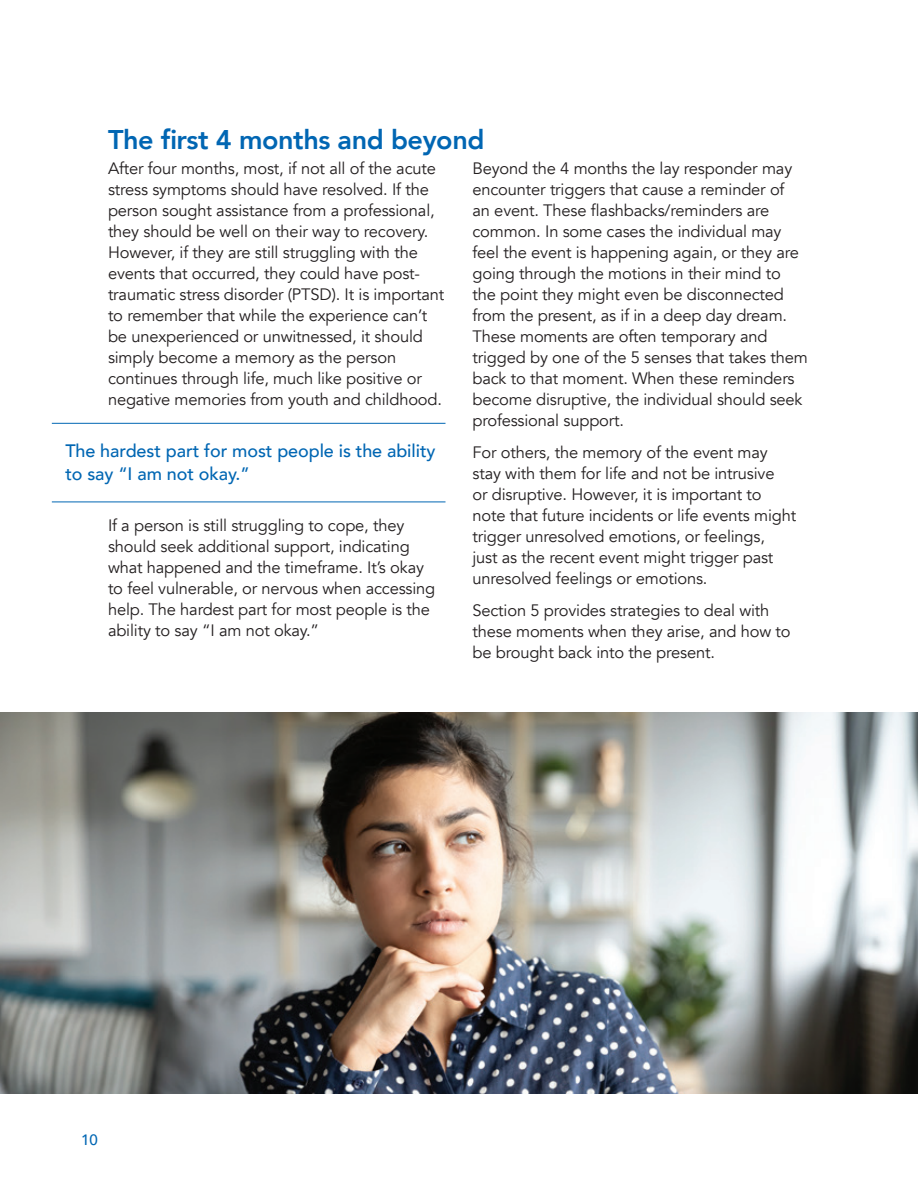
<style>
.page{position:relative;width:918px;height:1188px;background:#fff}
.page>*{position:absolute;margin:0;border:0;box-sizing:border-box;transform-origin:0 0}
.t1{font:800 27px "Avenir";letter-spacing:-.015em;color:#0166b3}
.t2{font:500 18px/22.5px "Avenir";letter-spacing:-.005em;color:#0166b3}
.t3{font:16.5px/21px "Avenir";letter-spacing:-.01em;color:#231f20}
.t4{font:500 15px "Avenir";color:#0166b3}
</style>
<div class="page">
<img style="left:0;top:713px;width:918px;height:381px">
<hr style="left:52px;top:423px;width:394px;height:1px;background:#0166b3">
<hr style="left:52px;top:502px;width:394px;height:1px;background:#0166b3">
<h1 class="t1" style="left:108px;top:118px;width:378px">The first 4 months and beyond</h1>
<p class="t3" style="left:108px;top:158px;width:338px">After four months, most, if not all of the acute stress symptoms should have resolved. If the person sought assistance from a professional, they should be well on their way to recovery.<br>However, if they are still struggling with the events that occurred, they could have post&shy;traumatic stress disorder (PTSD). It is important to remember that while the experience can’t be unexperienced or unwitnessed, it should simply become a memory as the person continues through life, much like positive or negative memories from youth and childhood.</p>
<p class="t3" style="left:473px;top:158px;width:337px">Beyond the 4 months the lay responder may encounter triggers that cause a reminder of<br>an event. These flashbacks/reminders are common. In some cases the individual may feel the event is happening again, or they are going through the motions in their mind to the point they might even be disconnected from the present, as if in a deep day dream.<br>These moments are often temporary and trigged by one of the 5 senses that takes them back to that moment. When these reminders become disruptive, the individual should seek professional support.</p>
<p class="t3" style="left:473px;top:442px;width:325px">For others, the memory of the event may stay with them for life and not be intrusive<br>or disruptive. However, it is important to note that future incidents or life events might trigger unresolved emotions, or feelings,<br>just as the recent event might trigger past unresolved feelings or emotions.</p>
<p class="t3" style="left:473px;top:600px;width:320px">Section 5 provides strategies to deal with these moments when they arise, and how to be brought back into the present.</p>
<p class="t2" style="left:65px;top:439px;width:372px">The hardest part for most people is the ability to say “I am not okay.”</p>
<p class="t3" style="left:108px;top:515px;width:329px">If a person is still struggling to cope, they should seek additional support, indicating what happened and the timeframe. It’s okay to feel vulnerable, or nervous when accessing help. The hardest part for most people is the ability to say “I am not okay.”</p>
<p class="t4" style="left:81px;top:1127px;width:18px">10</p>
</div>
